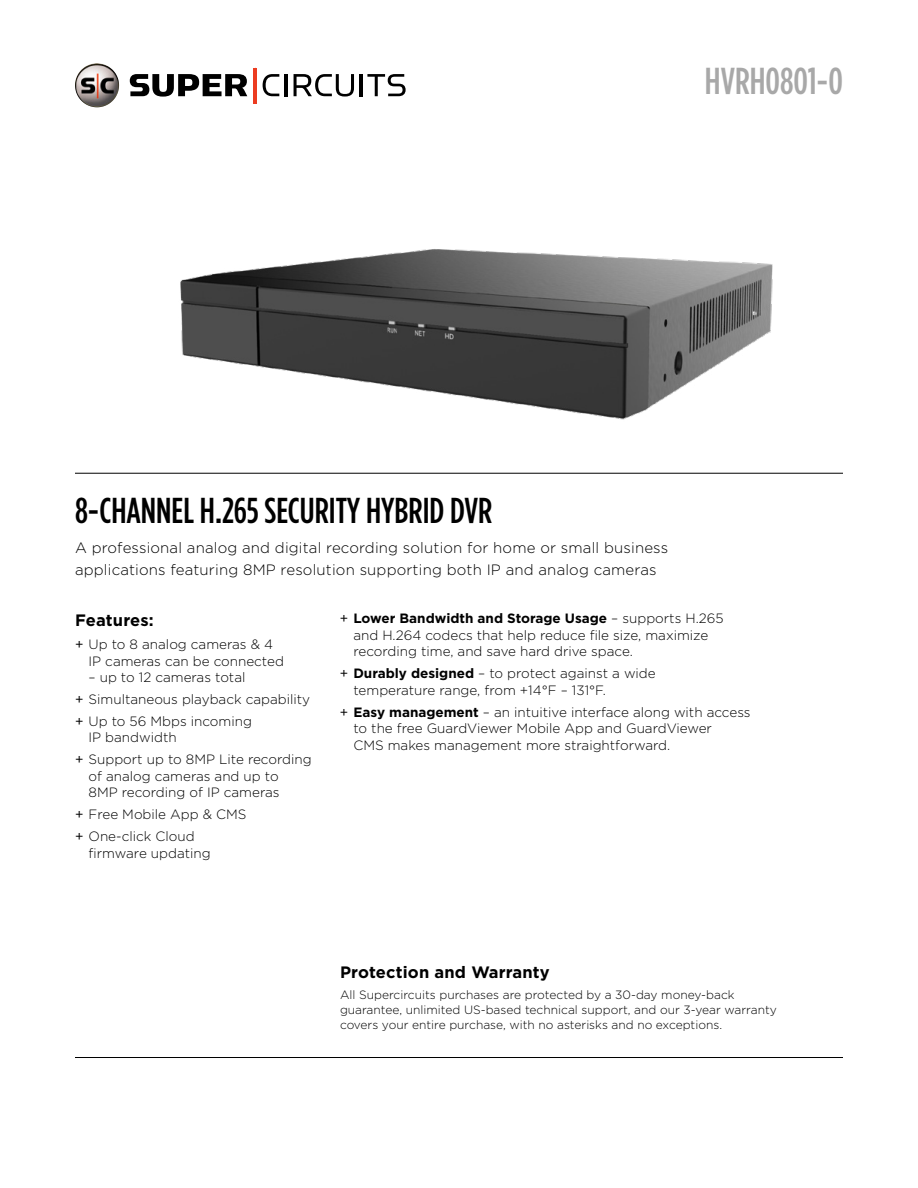
<style>
.page{position:relative;width:918px;height:1188px;background:#fff}
.page>*{position:absolute;margin:0;border:0;box-sizing:border-box;transform-origin:0 0}
.t1{font:500 37.5px "Gotham Condensed";color:#a8a8a8}
.t2{font:500 36px "Gotham Condensed";color:#000}
.t3{font:700 16.5px "Gotham";letter-spacing:.01em;color:#000}
.t4{font:300 15px/22.5px "Gotham";letter-spacing:.01em;color:#000}
.t5{font:300 13.5px/16.5px "Gotham";color:#000}
.t6{font:300 12px/15px "Gotham";color:#000}
.s1{font-weight:400}
.s2{font-weight:700}
</style>
<div class="page">
<hr style="left:254px;top:68px;width:3px;height:35px;background:#ec3c21">
<svg style="left:85px;top:63px;width:12px;height:4px"></svg>
<svg style="left:130px;top:74px;width:117px;height:23px"></svg>
<svg style="left:263px;top:74px;width:16px;height:22px"></svg>
<hr style="left:284px;top:74px;width:3px;height:22px;background:#000">
<svg style="left:294px;top:74px;width:60px;height:23px"></svg>
<hr style="left:360px;top:74px;width:3px;height:22px;background:#000">
<svg style="left:367px;top:74px;width:39px;height:22px"></svg>
<hr style="left:75px;top:1057px;width:768px;height:1px;background:#000">
<hr style="left:75px;top:473px;width:768px;height:1px;background:#000">
<img style="left:180px;top:249px;width:593px;height:171px">
<h1 class="t1" style="left:705px;top:59px;width:140px">HVRH0801-0</h1>
<h2 class="t2" style="left:75px;top:489px;width:419px">8-CHANNEL H.265 SECURITY HYBRID DVR</h2>
<p class="t4" style="left:75px;top:536px;width:595px">A professional analog and digital recording solution for home or small business applications featuring 8MP resolution supporting both IP and analog cameras</p>
<p class="t3" style="left:75px;top:609px;width:80px">Features:</p>
<p class="t5" style="left:89px;top:636px;width:197px;text-indent:-14px"><span class="s1">+</span> Up to 8 analog cameras &amp; 4<br>IP cameras can be connected</p>
<p class="t5" style="left:75px;top:666px;width:237px;line-height:21.9px;text-indent:14px">– up to 12 cameras total<br><span class="s1">+</span> Simultaneous playback capability <span class="s1">+</span> Up to 56 Mbps incoming</p>
<p class="t5" style="left:75px;top:726px;width:238px;line-height:21.9px;text-indent:14px">IP bandwidth<br><span class="s1">+</span> Support up to 8MP Lite recording</p>
<p class="t5" style="left:89px;top:767px;width:192px">of analog cameras and up to<br>8MP recording of IP cameras</p>
<p class="t5" style="left:75px;top:803px;width:173px;line-height:21.9px"><span class="s1">+</span> Free Mobile App &amp; CMS <span class="s1">+</span> One-click Cloud</p>
<p class="t5" style="left:89px;top:844px;width:124px">firmware updating</p>
<p class="t5" style="left:353px;top:610px;width:372px;text-indent:-14px"><span class="s1">+</span> <span class="s2">Lower Bandwidth and Storage Usage</span> – supports H.265 and H.264 codecs that help reduce file size, maximize recording time, and save hard drive space.</p>
<p class="t5" style="left:353px;top:665px;width:304px;text-indent:-14px"><span class="s1">+</span> <span class="s2">Durably designed</span> – to protect against a wide temperature range, from +14°F – 131°F.</p>
<p class="t5" style="left:353px;top:703px;width:399px;text-indent:-14px"><span class="s1">+</span> <span class="s2">Easy management</span> – an intuitive interface along with access to the free GuardViewer Mobile App and GuardViewer<br>CMS makes management more straightforward.</p>
<p class="t3" style="left:340px;top:961px;width:211px">Protection and Warranty</p>
<p class="t6" style="left:340px;top:987px;width:438px">All Supercircuits purchases are protected by a 30-day money-back guarantee, unlimited US-based technical support, and our 3-year warranty covers your entire purchase, with no asterisks and no exceptions.</p>
</div>
